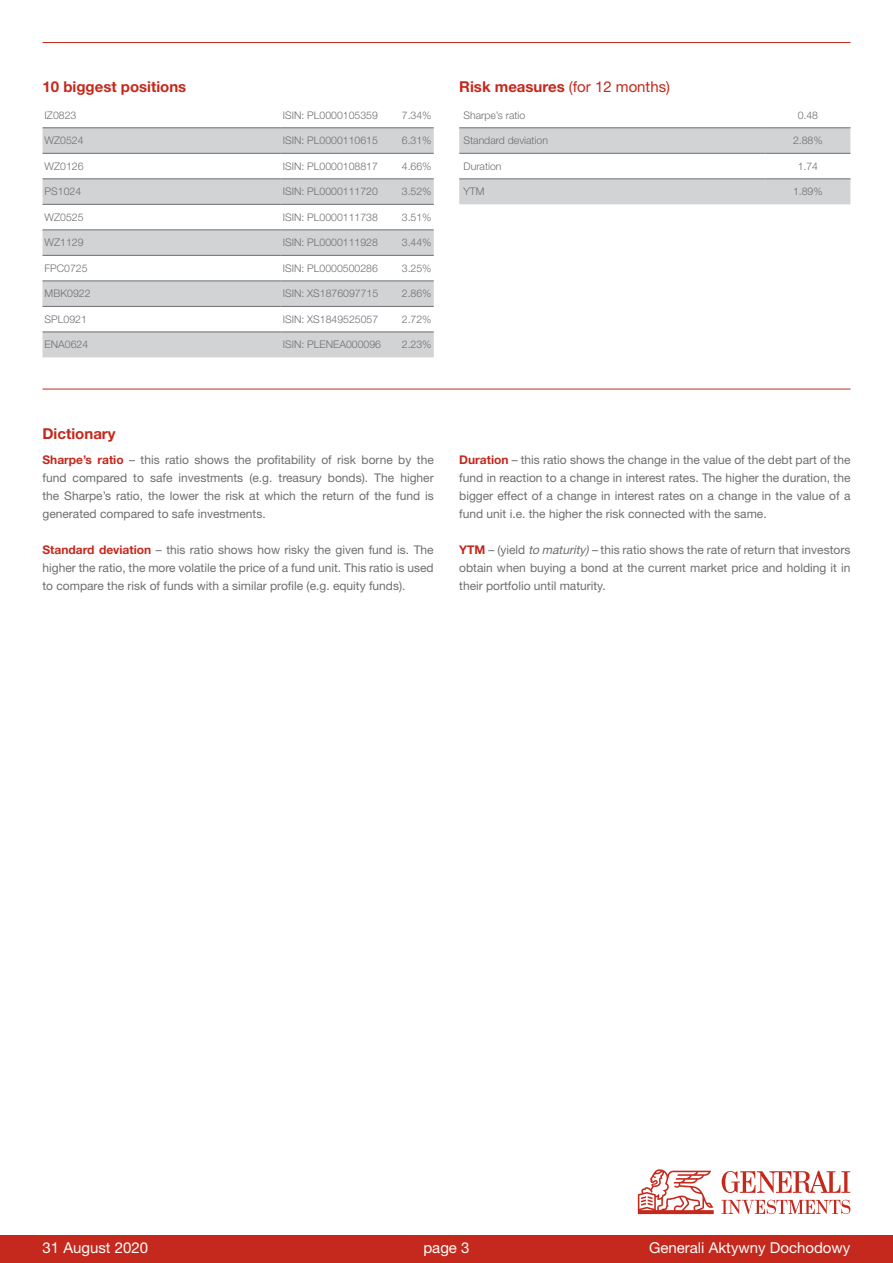
<style>
.page{position:relative;width:893px;height:1263px;background:#fff}
.page>*{position:absolute;margin:0;border:0;box-sizing:border-box;transform-origin:0 0}
.t1{font:15px "Helvetica Neue LT Pro";color:#fff}
.t2{font:700 15px "Helvetica Neue LT Pro";color:#c5281c}
.t3{font:15px "Helvetica Neue LT Pro";color:#c5281c}
.t4{font:12px/18px "Helvetica Neue LT Pro";color:#6d6e71;text-align:justify}
.t5{font:300 10.5px "Helvetica Neue LT Pro";color:#6d6e71}
.s1{font-weight:700}
.s2{font-weight:700;color:#c5281c}
.s3{font-style:italic}
</style>
<div class="page">
<hr style="left:43px;top:389px;width:807px;height:1px;background:#c5281c">
<svg style="left:43px;top:127px;width:391px;height:1px"></svg>
<svg style="left:43px;top:129px;width:391px;height:228px;fill:#d1d3d4"></svg>
<hr style="left:43px;top:128px;width:238px;height:1px;background:#6d6e71">
<hr style="left:281px;top:128px;width:106px;height:1px;background:#6d6e71">
<hr style="left:387px;top:128px;width:47px;height:1px;background:#6d6e71">
<hr style="left:43px;top:153px;width:238px;height:1px;background:#6d6e71">
<hr style="left:281px;top:153px;width:106px;height:1px;background:#6d6e71">
<hr style="left:387px;top:153px;width:47px;height:1px;background:#6d6e71">
<hr style="left:43px;top:179px;width:238px;height:1px;background:#6d6e71">
<hr style="left:281px;top:179px;width:106px;height:1px;background:#6d6e71">
<hr style="left:387px;top:179px;width:47px;height:1px;background:#6d6e71">
<hr style="left:43px;top:204px;width:238px;height:1px;background:#6d6e71">
<hr style="left:281px;top:204px;width:106px;height:1px;background:#6d6e71">
<hr style="left:387px;top:204px;width:47px;height:1px;background:#6d6e71">
<hr style="left:43px;top:230px;width:238px;height:1px;background:#6d6e71">
<hr style="left:281px;top:230px;width:106px;height:1px;background:#6d6e71">
<hr style="left:387px;top:230px;width:47px;height:1px;background:#6d6e71">
<hr style="left:43px;top:255px;width:238px;height:1px;background:#6d6e71">
<hr style="left:281px;top:255px;width:106px;height:1px;background:#6d6e71">
<hr style="left:387px;top:255px;width:47px;height:1px;background:#6d6e71">
<hr style="left:43px;top:281px;width:238px;height:1px;background:#6d6e71">
<hr style="left:281px;top:281px;width:106px;height:1px;background:#6d6e71">
<hr style="left:387px;top:281px;width:47px;height:1px;background:#6d6e71">
<hr style="left:43px;top:306px;width:238px;height:1px;background:#6d6e71">
<hr style="left:281px;top:306px;width:106px;height:1px;background:#6d6e71">
<hr style="left:387px;top:306px;width:47px;height:1px;background:#6d6e71">
<hr style="left:43px;top:332px;width:238px;height:1px;background:#6d6e71">
<hr style="left:281px;top:332px;width:106px;height:1px;background:#6d6e71">
<hr style="left:387px;top:332px;width:47px;height:1px;background:#6d6e71">
<hr style="left:43px;top:42px;width:807px;height:1px;background:#c5281c">
<div style="left:0;top:1235px;width:893px;height:28px;background:#c5281c"></div>
<svg style="left:638px;top:1169px;width:76px;height:45px"></svg>
<svg style="left:722px;top:1200px;width:128px;height:14px"></svg>
<svg style="left:722px;top:1171px;width:128px;height:22px"></svg>
<svg style="left:459px;top:127px;width:391px;height:77px;background:#d3d5d6"></svg>
<div style="left:459px;top:153px;width:306px;height:26px;background:#fff"></div>
<hr style="left:459px;top:153px;width:306px;height:1px;background:#6d6e71">
<hr style="left:459px;top:179px;width:306px;height:1px;background:#6d6e71">
<hr style="left:459px;top:128px;width:306px;height:1px;background:#6d6e71">
<hr style="left:765px;top:153px;width:85px;height:1px;background:#6d6e71">
<hr style="left:765px;top:179px;width:85px;height:1px;background:#6d6e71">
<hr style="left:765px;top:128px;width:85px;height:1px;background:#6d6e71">
<p class="t2" style="left:43px;top:77px;width:145px">10 biggest positions</p>
<p class="t5" style="left:45px;top:109px;width:33px">IZ0823</p>
<p class="t5" style="left:283px;top:109px;width:97px">ISIN: PL0000105359</p>
<p class="t5" style="left:402px;top:109px;width:31px">7.34%</p>
<p class="t5" style="left:45px;top:134px;width:40px">WZ0524</p>
<p class="t5" style="left:283px;top:134px;width:97px">ISIN: PL0000110615</p>
<p class="t5" style="left:402px;top:134px;width:31px">6.31%</p>
<p class="t5" style="left:45px;top:160px;width:40px">WZ0126</p>
<p class="t5" style="left:283px;top:160px;width:97px">ISIN: PL0000108817</p>
<p class="t5" style="left:402px;top:160px;width:31px">4.66%</p>
<p class="t5" style="left:45px;top:185px;width:38px">PS1024</p>
<p class="t5" style="left:283px;top:185px;width:97px">ISIN: PL0000111720</p>
<p class="t5" style="left:402px;top:185px;width:31px">3.52%</p>
<p class="t5" style="left:45px;top:211px;width:40px">WZ0525</p>
<p class="t5" style="left:283px;top:211px;width:97px">ISIN: PL0000111738</p>
<p class="t5" style="left:402px;top:211px;width:31px">3.51%</p>
<p class="t5" style="left:45px;top:236px;width:40px">WZ1129</p>
<p class="t5" style="left:283px;top:236px;width:97px">ISIN: PL0000111928</p>
<p class="t5" style="left:402px;top:236px;width:31px">3.44%</p>
<p class="t5" style="left:45px;top:262px;width:44px">FPC0725</p>
<p class="t5" style="left:283px;top:262px;width:97px">ISIN: PL0000500286</p>
<p class="t5" style="left:402px;top:262px;width:31px">3.25%</p>
<p class="t5" style="left:45px;top:287px;width:47px">MBK0922</p>
<p class="t5" style="left:283px;top:287px;width:97px">ISIN: XS1876097715</p>
<p class="t5" style="left:402px;top:287px;width:31px">2.86%</p>
<p class="t5" style="left:45px;top:313px;width:44px">SPL0921</p>
<p class="t5" style="left:283px;top:313px;width:97px">ISIN: XS1849525057</p>
<p class="t5" style="left:402px;top:313px;width:31px">2.72%</p>
<p class="t5" style="left:45px;top:338px;width:45px">ENA0624</p>
<p class="t5" style="left:283px;top:338px;width:100px">ISIN: PLENEA000096</p>
<p class="t5" style="left:402px;top:338px;width:31px">2.23%</p>
<p class="t3" style="left:459px;top:77px;width:212px"><span class="s1">Risk measures</span> (for 12 months)</p>
<p class="t5" style="left:463px;top:109px;width:63px">Sharpe’s ratio</p>
<p class="t5" style="left:798px;top:109px;width:22px">0.48</p>
<p class="t5" style="left:463px;top:134px;width:86px">Standard deviation</p>
<p class="t5" style="left:793px;top:134px;width:31px">2.88%</p>
<p class="t5" style="left:463px;top:160px;width:40px">Duration</p>
<p class="t5" style="left:798px;top:160px;width:22px">1.74</p>
<p class="t5" style="left:463px;top:185px;width:22px">YTM</p>
<p class="t5" style="left:793px;top:185px;width:31px">1.89%</p>
<p class="t2" style="left:43px;top:424px;width:75px">Dictionary</p>
<p class="t4" style="left:43px;top:450px;width:393px"><span class="s2">Sharpe’s ratio</span> – this ratio shows the profitability of risk borne by the fund compared to safe investments (e.g. treasury bonds). The higher the Sharpe’s ratio, the lower the risk at which the return of the fund is generated compared to safe investments.</p>
<p class="t4" style="left:43px;top:540px;width:393px"><span class="s2">Standard deviation</span> – this ratio shows how risky the given fund is. The higher the ratio, the more volatile the price of a fund unit. This ratio is used to compare the risk of funds with a similar profile (e.g. equity funds).</p>
<p class="t4" style="left:459px;top:450px;width:393px"><span class="s2">Duration</span> – this ratio shows the change in the value of the debt part of the fund in reaction to a change in interest rates. The higher the duration, the bigger effect of a change in interest rates on a change in the value of a fund unit i.e. the higher the risk connected with the same.</p>
<p class="t4" style="left:459px;top:540px;width:393px"><span class="s2">YTM</span> – (yield <span class="s3">to maturity) –</span> this ratio shows the rate of return that investors obtain when buying a bond at the current market price and holding it in their portfolio until maturity.</p>
<p class="t1" style="left:43px;top:1238px;width:107px">31 August 2020</p>
<p class="t1" style="left:423px;top:1238px;width:48px">page 3</p>
<p class="t1" style="left:649px;top:1238px;width:203px">Generali Aktywny Dochodowy</p>
</div>
